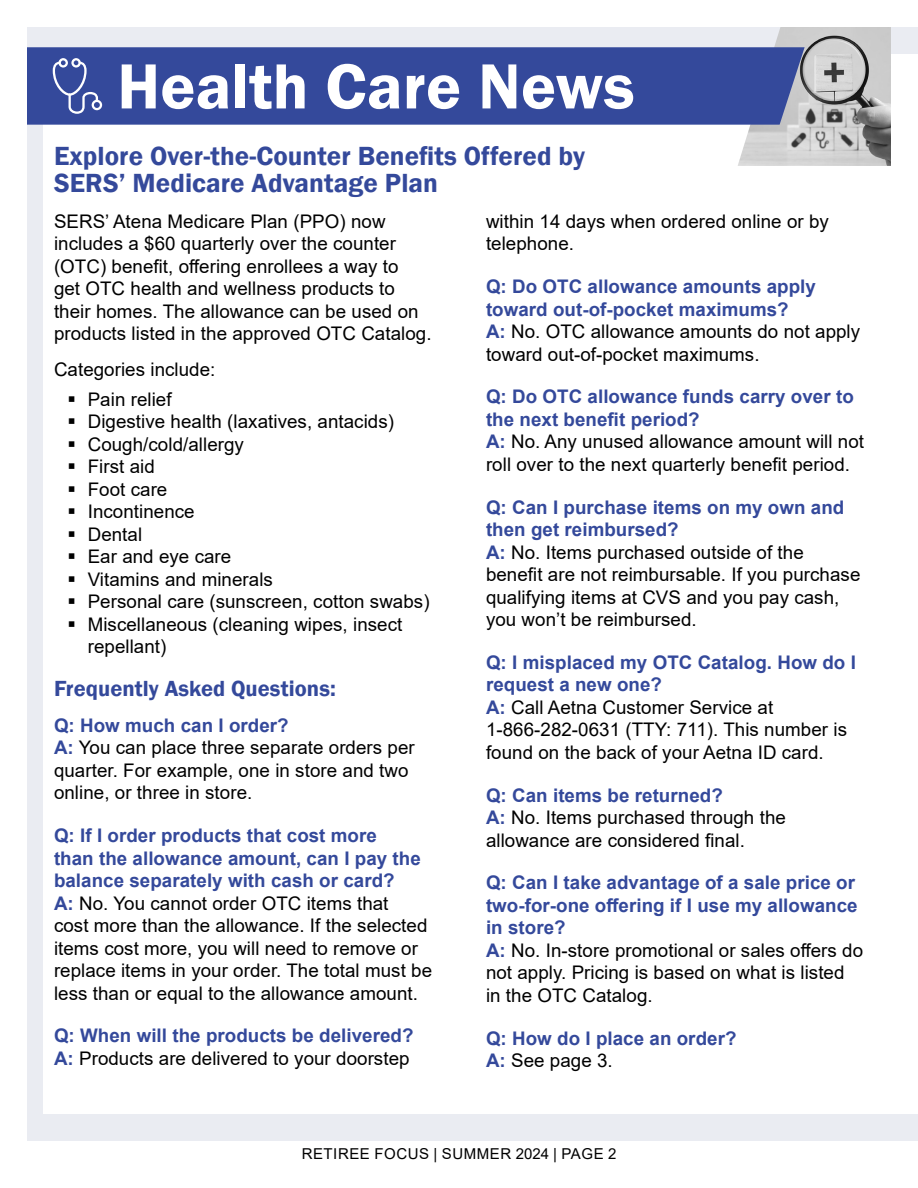
<style>
.page{position:relative;width:918px;height:1188px;background:#fff}
.page>*{position:absolute;margin:0;border:0;box-sizing:border-box;transform-origin:0 0}
.t1{font:600 66px "Franklin Gothic";letter-spacing:.005em;color:#fff}
.t2{font:600 27px/27px "Franklin Gothic";color:#34499b}
.t3{font:600 22.5px "Franklin Gothic";color:#34499b}
.t4{font:18.75px/22.5px "Arial";letter-spacing:.005em;color:#000}
.t5{font:700 18.75px/22.5px "Arial";letter-spacing:.005em;color:#34499b}
.t6{font:15px "Arial";letter-spacing:.035em;color:#000}
.s1{font-weight:700;color:#34499b}
.s2{font-weight:400;color:#000}
</style>
<div class="page">
<div style="left:27px;top:27px;width:891px;height:1114px;background:#eaecf2"></div>
<div style="left:43px;top:54px;width:875px;height:1059px;background:#fff"></div>
<img style="left:738px;top:27px;width:153px;height:139px">
<div style="left:27px;top:47px;width:778px;height:78px;background:#34499b"></div>
<svg style="left:53px;top:58px;width:49px;height:56px;background:#5869ac"></svg>
<h1 class="t1" style="left:117px;top:46px;width:519px">Health Care News</h1>
<h2 class="t2" style="left:54px;top:143px;width:533px">Explore Over-the-Counter Benefits Offered by<br>SERS’ Medicare Advantage Plan</h2>
<p class="t4" style="left:54px;top:210px;width:379px">SERS’ Atena Medicare Plan (PPO) now includes a $60 quarterly over the counter (OTC) benefit, offering enrollees a way to<br>get OTC health and wellness products to their homes. The allowance can be used on products listed in the approved OTC Catalog.</p>
<p class="t4" style="left:54px;top:355px;width:163px;line-height:29.2px;text-align:center">Categories include:<br>Pain relief</p>
<p class="t4" style="left:88px;top:410px;width:343px">Digestive health (laxatives, antacids)<br>Cough/cold/allergy<br>First aid<br>Foot care<br>Incontinence<br>Dental<br>Ear and eye care<br>Vitamins and minerals<br>Personal care (sunscreen, cotton swabs)<br>Miscellaneous (cleaning wipes, insect repellant)</p>
<p class="t3" style="left:54px;top:675px;width:283px">Frequently Asked Questions:</p>
<p class="t4" style="left:54px;top:714px;width:362px"><span class="s1">Q: How much can I order?<br>A:</span> You can place three separate orders per quarter. For example, one in store and two online, or three in store.</p>
<p class="t4" style="left:54px;top:824px;width:380px"><span class="s1">Q: If I order products that cost more<br>than the allowance amount, can I pay the balance separately with cash or card?<br>A:</span> No. You cannot order OTC items that<br>cost more than the allowance. If the selected items cost more, you will need to remove or replace items in your order. The total must be less than or equal to the allowance amount.</p>
<p class="t5" style="left:54px;top:1025px;width:361px">Q: When will the products be delivered?<br>A: <span class="s2">Products are delivered to your doorstep</span></p>
<p class="t4" style="left:486px;top:210px;width:344px">within 14 days when ordered online or by telephone.</p>
<p class="t4" style="left:486px;top:275px;width:376px"><span class="s1">Q: Do OTC allowance amounts apply toward out-of-pocket maximums?<br>A:</span> No. OTC allowance amounts do not apply toward out-of-pocket maximums.</p>
<p class="t4" style="left:486px;top:385px;width:380px"><span class="s1">Q: Do OTC allowance funds carry over to the next benefit period?<br>A:</span> No. Any unused allowance amount will not roll over to the next quarterly benefit period.</p>
<p class="t4" style="left:486px;top:496px;width:376px"><span class="s1">Q: Can I purchase items on my own and then get reimbursed?<br>A:</span> No. Items purchased outside of the benefit are not reimbursable. If you purchase qualifying items at CVS and you pay cash, you won’t be reimbursed.</p>
<p class="t4" style="left:486px;top:651px;width:371px"><span class="s1">Q: I misplaced my OTC Catalog. How do I request a new one?<br>A:</span> Call Aetna Customer Service at 1-866-282-0631 (TTY: 711). This number is found on the back of your Aetna ID card.</p>
<p class="t4" style="left:486px;top:784px;width:301px"><span class="s1">Q: Can items be returned?<br>A:</span> No. Items purchased through the allowance are considered final.</p>
<p class="t4" style="left:486px;top:871px;width:379px"><span class="s1">Q: Can I take advantage of a sale price or two-for-one offering if I use my allowance in store?<br>A:</span> No. In-store promotional or sales offers do not apply. Pricing is based on what is listed in the OTC Catalog.</p>
<p class="t5" style="left:486px;top:1027px;width:252px">Q: How do I place an order?<br>A: <span class="s2">See page 3.</span></p>
<p class="t6" style="left:302px;top:1143px;width:316px">RETIREE FOCUS | SUMMER 2024 | PAGE 2</p>
</div>
